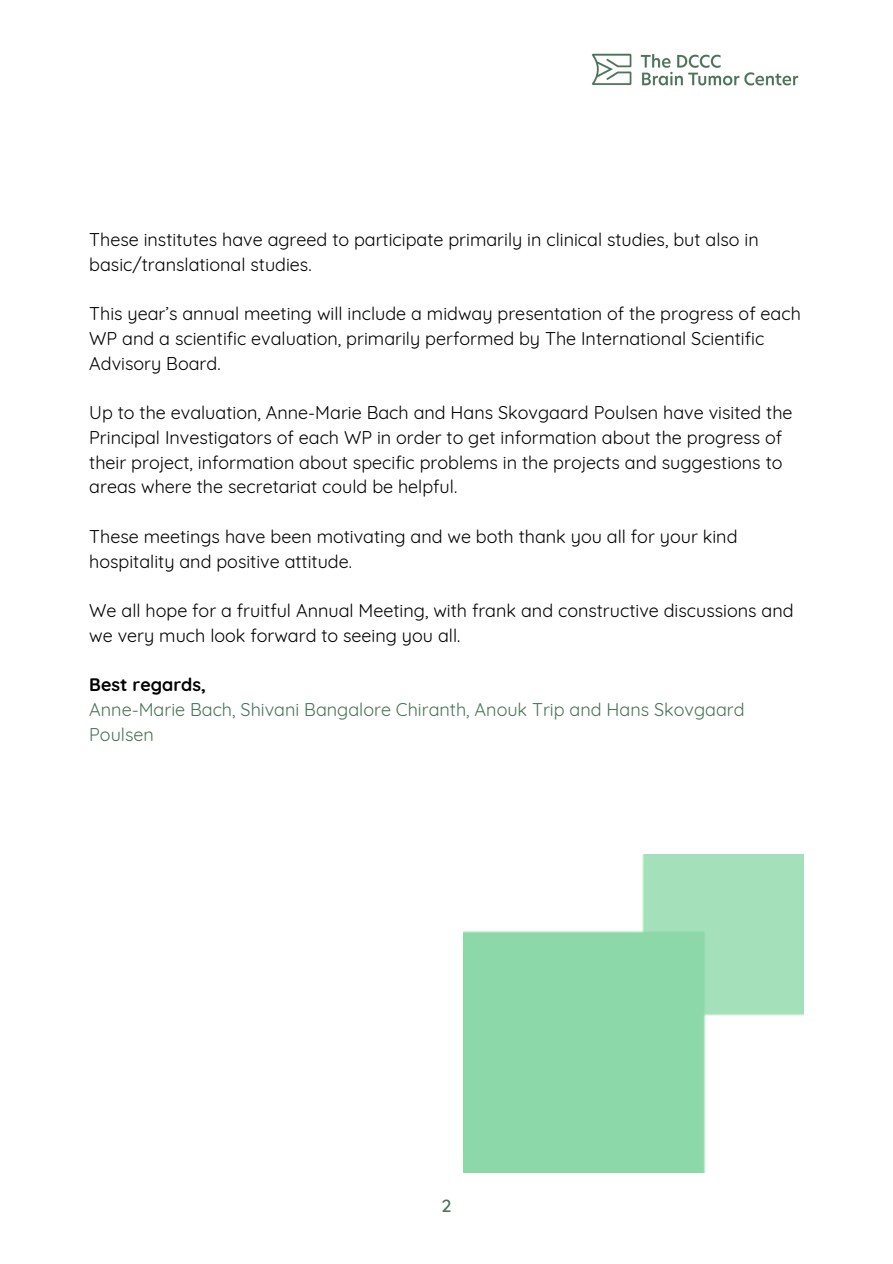
<style>
.page{position:relative;width:893px;height:1264px;background:#fff}
.page>*{position:absolute;margin:0;border:0;box-sizing:border-box;transform-origin:0 0}
.t1{font:18px/24.8px "Quicksand";color:#000}
.t2{font:18px/24.8px "Quicksand";color:#487358}
.t3{font:700 18px "Quicksand";color:#000}
.t4{font:500 18px "Quicksand";color:#487358}
</style>
<div class="page">
<img style="left:591px;top:53px;width:208px;height:33px">
<img style="left:463px;top:854px;width:340px;height:318px">
<p class="t1" style="left:89px;top:227px;width:671px">These institutes have agreed to participate primarily in clinical studies, but also in basic/translational studies.</p>
<p class="t1" style="left:89px;top:301px;width:713px">This year’s annual meeting will include a midway presentation of the progress of each<br>WP and a scientific evaluation, primarily performed by The International Scientific<br>Advisory Board.</p>
<p class="t1" style="left:89px;top:400px;width:704px">Up to the evaluation, Anne-Marie Bach and Hans Skovgaard Poulsen have visited the Principal Investigators of each WP in order to get information about the progress of their project, information about specific problems in the projects and suggestions to areas where the secretariat could be helpful.</p>
<p class="t1" style="left:89px;top:524px;width:649px">These meetings have been motivating and we both thank you all for your kind hospitality and positive attitude.</p>
<p class="t1" style="left:89px;top:598px;width:705px">We all hope for a fruitful Annual Meeting, with frank and constructive discussions and we very much look forward to seeing you all.</p>
<p class="t3" style="left:89px;top:673px;width:118px">Best regards,</p>
<p class="t2" style="left:89px;top:697px;width:656px">Anne-Marie Bach, Shivani Bangalore Chiranth, Anouk Trip and Hans Skovgaard<br>Poulsen</p>
<p class="t4" style="left:441px;top:1193px;width:11px">2</p>
</div>
